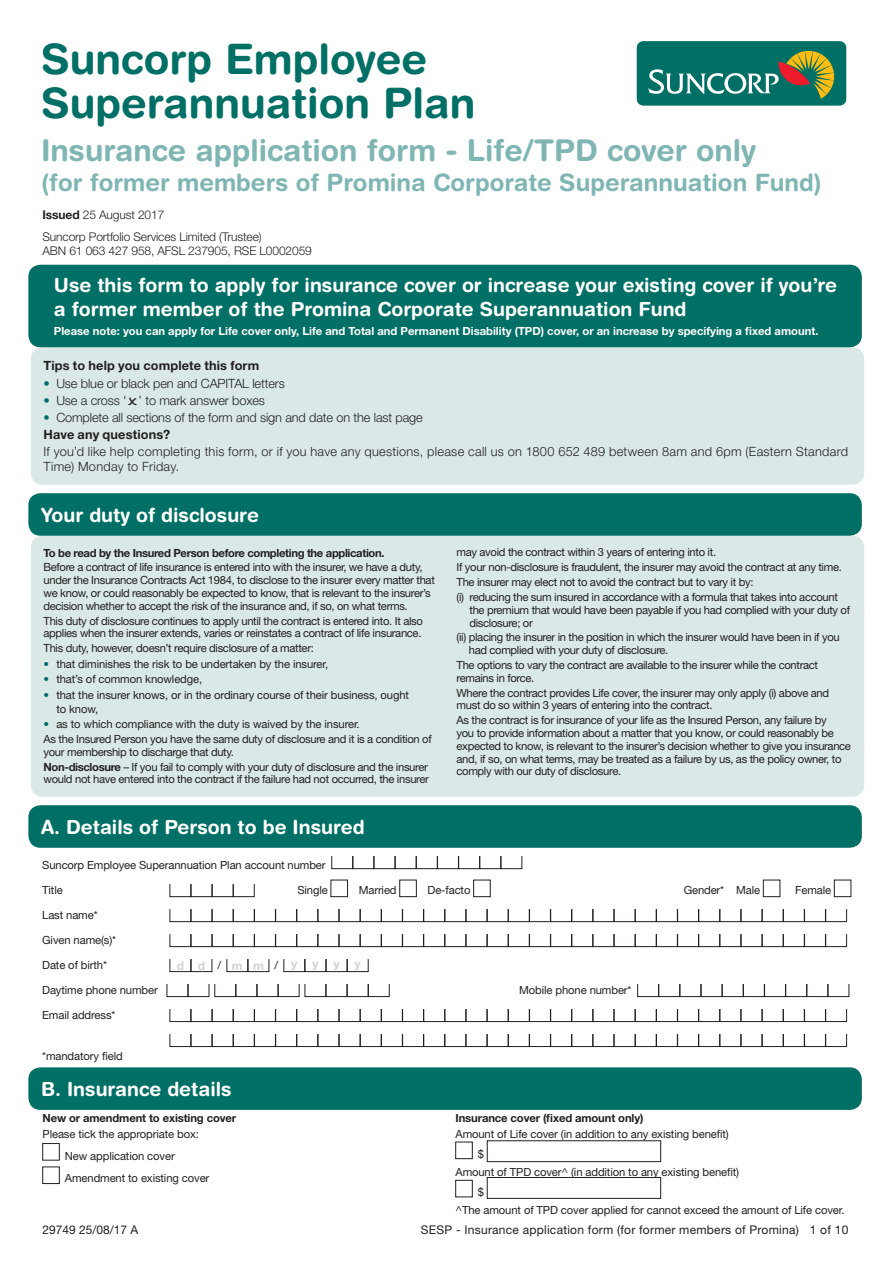
<style>
.page{position:relative;width:893px;height:1263px;background:#fff}
.page>*{position:absolute;margin:0;border:0;box-sizing:border-box;transform-origin:0 0}
.t1{font:700 42px/43.5px "Helvetica Rounded LT Std";color:#006f65}
.t2{font:700 30px "Helvetica Rounded LT Std";color:#7fb6b4}
.t3{font:700 24px "Helvetica Rounded LT Std";color:#7fb6b4}
.t4{font:700 19.5px/24px "Helvetica Rounded LT Std";color:#fff}
.t5{font:300 12.75px/17.2px "Helvetica Neue LT Std";color:#231f20}
.t6{font:300 12.75px/14.2px "Helvetica Neue LT Std";letter-spacing:.025em;color:#231f20}
.t7{font:700 12.75px "Helvetica Neue LT Std";letter-spacing:.01em;color:#231f20}
.t8{font:300 12px/22px "Helvetica Neue LT Std";letter-spacing:-.01em;color:#231f20}
.t9{font:12px "Helvetica Neue LT Std";letter-spacing:.02em;color:#231f20}
.t10{font:12px "Helvetica Neue LT Std";color:#231f20}
.t11{font:700 12px "Helvetica Neue LT Std";letter-spacing:1.245em;color:#d1d2d4}
.t12{font:11.25px/12.8px "Helvetica Neue LT Std";letter-spacing:-.03em;color:#231f20}
.t13{font:11.25px/21.6px "Helvetica Neue LT Std";letter-spacing:-.01em;color:#231f20}
.t14{font:700 11.25px "Helvetica Neue LT Std";color:#fff}
.t15{font:700 11.25px "Helvetica Neue LT Std";letter-spacing:-.02em;color:#231f20}
.s1{font-weight:700}
.s2{color:#006c64}
.s3{font-weight:400;font-size:11.25px;color:#231f20}
</style>
<div class="page">
<div style="left:637px;top:41px;width:209px;height:65px;background:#006f65;border-radius:7px"></div>
<svg style="left:648px;top:51px;width:186px;height:48px"></svg>
<svg style="left:331px;top:856px;width:191px;height:13px"></svg>
<svg style="left:170px;top:884px;width:85px;height:13px"></svg>
<div style="left:331px;top:880px;width:17px;height:17px;border:1px solid #231f20"></div>
<div style="left:399px;top:880px;width:18px;height:17px;border:1px solid #231f20"></div>
<div style="left:473px;top:880px;width:17px;height:17px;border:1px solid #231f20"></div>
<div style="left:763px;top:880px;width:17px;height:17px;border:1px solid #231f20"></div>
<div style="left:834px;top:880px;width:17px;height:17px;border:1px solid #231f20"></div>
<svg style="left:170px;top:909px;width:677px;height:13px"></svg>
<svg style="left:170px;top:934px;width:677px;height:13px"></svg>
<svg style="left:170px;top:959px;width:42px;height:13px"></svg>
<svg style="left:226px;top:959px;width:43px;height:13px"></svg>
<svg style="left:283px;top:959px;width:86px;height:13px"></svg>
<svg style="left:167px;top:984px;width:132px;height:13px"></svg>
<svg style="left:305px;top:984px;width:85px;height:13px"></svg>
<svg style="left:637px;top:984px;width:212px;height:13px"></svg>
<svg style="left:170px;top:1009px;width:677px;height:13px"></svg>
<svg style="left:170px;top:1034px;width:677px;height:13px"></svg>
<div style="left:31px;top:347px;width:833px;height:138px;background:#dae9e8;border-radius:12px"></div>
<div style="left:31px;top:536px;width:833px;height:261px;background:#dae9e8;border-radius:12px"></div>
<div style="left:28px;top:805px;width:834px;height:43px;background:#006f65;border-radius:12px"></div>
<div style="left:43px;top:1143px;width:17px;height:17px;border:1px solid #231f20"></div>
<div style="left:43px;top:1167px;width:17px;height:17px;border:1px solid #231f20"></div>
<div style="left:455px;top:1142px;width:17px;height:17px;border:1px solid #231f20"></div>
<div style="left:487px;top:1140px;width:174px;height:22px;border:1px solid #231f20"></div>
<div style="left:455px;top:1180px;width:17px;height:17px;border:1px solid #231f20"></div>
<div style="left:487px;top:1177px;width:174px;height:21px;border:1px solid #231f20"></div>
<div style="left:28px;top:1067px;width:834px;height:43px;background:#006f65;border-radius:12px"></div>
<div style="left:28px;top:265px;width:834px;height:82px;background:#006f65;border-radius:12px"></div>
<div style="left:28px;top:493px;width:834px;height:43px;background:#006f65;border-radius:12px"></div>
<h1 class="t1" style="left:41px;top:37px;width:436px">Suncorp Employee<br>Superannuation Plan</h1>
<h2 class="t2" style="left:41px;top:132px;width:717px">Insurance application form - Life/TPD cover only</h2>
<h3 class="t3" style="left:41px;top:167px;width:782px">(for former members of Promina Corporate Superannuation Fund)</h3>
<p class="t8" style="left:43px;top:204px;width:221px"><span class="s1">Issued</span> 25 August 2017<br>Suncorp Portfolio Services Limited (Trustee)</p>
<p class="t8" style="left:43px;top:239px;width:271px">ABN 61 063 427 958, AFSL 237905, RSE L0002059</p>
<h3 class="t4" style="left:54px;top:272px;width:785px">Use this form to apply for insurance cover or increase your existing cover if you’re a former member of the Promina Corporate Superannuation Fund</h3>
<p class="t14" style="left:54px;top:324px;width:766px">Please note: you can apply for Life cover only, Life and Total and Permanent Disability (TPD) cover, or an increase by specifying a fixed amount.</p>
<p class="t7" style="left:44px;top:358px;width:217px">Tips to help you complete this form</p>
<p class="t5" style="left:44px;top:374px;width:243px"><span class="s2">•</span> Use blue or black pen and CAPITAL letters</p>
<p class="t5" style="left:44px;top:391px;width:223px"><span class="s2">•</span> Use a cross ' ’ to mark answer boxes</p>
<p class="t5" style="left:44px;top:409px;width:381px"><span class="s2">•</span> Complete all sections of the form and sign and date on the last page<br><span class="s1">Have any questions?</span></p>
<p class="t6" style="left:44px;top:444px;width:806px">If you’d like help completing this form, or if you have any questions, please call us on 1800 652 489 between 8am and 6pm (Eastern Standard<br>Time) Monday to Friday.</p>
<h3 class="t4" style="left:41px;top:502px;width:219px">Your duty of disclosure</h3>
<p class="t15" style="left:44px;top:545px;width:343px">To be read by the Insured Person before completing the application.</p>
<p class="t12" style="left:44px;top:561px;width:393px">Before a contract of life insurance is entered into with the insurer, we have a duty, under the Insurance Contracts Act 1984, to disclose to the insurer every matter that we know, or could reasonably be expected to know, that is relevant to the insurer’s decision whether to accept the risk of the insurance and, if so, on what terms.</p>
<p class="t12" style="left:44px;top:614px;width:381px">This duty of disclosure continues to apply until the contract is entered into. It also applies when the insurer extends, varies or reinstates a contract of life insurance.</p>
<p class="t12" style="left:44px;top:642px;width:272px">This duty, however, doesn’t require disclosure of a matter:</p>
<p class="t13" style="left:44px;top:653px;width:286px"><span class="s2">•</span> that diminishes the risk to be undertaken by the insurer,</p>
<p class="t13" style="left:44px;top:668px;width:160px"><span class="s2">•</span> that’s of common knowledge,</p>
<p class="t13" style="left:56px;top:688px;width:354px;line-height:13.5px;text-indent:-13px"><span class="s2">•</span> that the insurer knows, or in the ordinary course of their business, ought to know,</p>
<p class="t12" style="left:44px;top:716px;width:390px;line-height:14.9px"><span class="s2">•</span> as to which compliance with the duty is waived by the insurer.<br>As the Insured Person you have the same duty of disclosure and it is a condition of</p>
<p class="t12" style="left:44px;top:744px;width:386px;line-height:14.9px">your membership to discharge that duty.<br><span class="s1">Non-disclosure</span> – If you fail to comply with your duty of disclosure and the insurer</p>
<p class="t12" style="left:44px;top:773px;width:387px">would not have entered into the contract if the failure had not occurred, the insurer</p>
<h3 class="t4" style="left:41px;top:814px;width:325px">A. Details of Person to be Insured</h3>
<p class="t12" style="left:457px;top:545px;width:387px;line-height:14.9px">may avoid the contract within 3 years of entering into it.<br>If your non-disclosure is fraudulent, the insurer may avoid the contract at any time.<br>The insurer may elect not to avoid the contract but to vary it by:<br>(i) reducing the sum insured in accordance with a formula that takes into account</p>
<p class="t12" style="left:469px;top:603px;width:382px">the premium that would have been payable if you had complied with your duty of disclosure; or</p>
<p class="t12" style="left:469px;top:631px;width:372px;text-indent:-12px">(ii) placing the insurer in the position in which the insurer would have been in if you had complied with your duty of disclosure.</p>
<p class="t12" style="left:457px;top:658px;width:363px">The options to vary the contract are available to the insurer while the contract remains in force.</p>
<p class="t12" style="left:457px;top:686px;width:374px">Where the contract provides Life cover, the insurer may only apply (i) above and must do so within 3 years of entering into the contract.</p>
<p class="t12" style="left:457px;top:714px;width:396px">As the contract is for insurance of your life as the Insured Person, any failure by<br>you to provide information about a matter that you know, or could reasonably be expected to know, is relevant to the insurer’s decision whether to give you insurance and, if so, on what terms, may be treated as a failure by us, as the policy owner, to comply with our duty of disclosure.</p>
<p class="t13" style="left:42px;top:854px;width:285px">Suncorp Employee Superannuation Plan account number</p>
<p class="t12" style="left:42px;top:883px;width:22px">Title</p>
<p class="t12" style="left:297px;top:883px;width:32px">Single</p>
<p class="t13" style="left:359px;top:879px;width:39px">Married</p>
<p class="t12" style="left:428px;top:883px;width:44px">De-facto</p>
<p class="t13" style="left:684px;top:879px;width:78px">Gender* Male</p>
<p class="t12" style="left:795px;top:883px;width:38px">Female</p>
<p class="t13" style="left:42px;top:904px;width:57px">Last name*</p>
<p class="t13" style="left:42px;top:929px;width:75px">Given name(s)*</p>
<p class="t13" style="left:42px;top:954px;width:66px">Date of birth*</p>
<p class="t11" style="left:177px;top:957px;width:186px">dd<span class="s3">/</span>mm<span class="s3">/</span>yyyy</p>
<p class="t13" style="left:42px;top:979px;width:117px">Daytime phone number</p>
<p class="t13" style="left:519px;top:979px;width:114px">Mobile phone number*</p>
<p class="t13" style="left:42px;top:1004px;width:75px">Email address*</p>
<p class="t13" style="left:42px;top:1045px;width:82px">*mandatory field</p>
<h3 class="t4" style="left:41px;top:1076px;width:192px">B. Insurance details</h3>
<p class="t15" style="left:43px;top:1111px;width:195px">New or amendment to existing cover</p>
<p class="t13" style="left:65px;top:1123px;width:146px;text-indent:-22px">Please tick the appropriate box:<br>New application cover<br>Amendment to existing cover</p>
<p class="t15" style="left:455px;top:1111px;width:189px">Insurance cover (fixed amount only)</p>
<p class="t13" style="left:478px;top:1123px;width:252px;line-height:20.5px;text-indent:-22px">Amount of Life cover (in addition to any existing benefit) $</p>
<p class="t13" style="left:478px;top:1161px;width:263px;line-height:20.5px;text-indent:-22px">Amount of TPD cover^ (in addition to any existing benefit) $</p>
<p class="t13" style="left:455px;top:1199px;width:391px">^The amount of TPD cover applied for cannot exceed the amount of Life cover.</p>
<p class="t10" style="left:43px;top:1223px;width:97px">29749 25/08/17 A</p>
<p class="t9" style="left:421px;top:1223px;width:429px">SESP - Insurance application form (for former members of Promina) 1 of 10</p>
</div>
